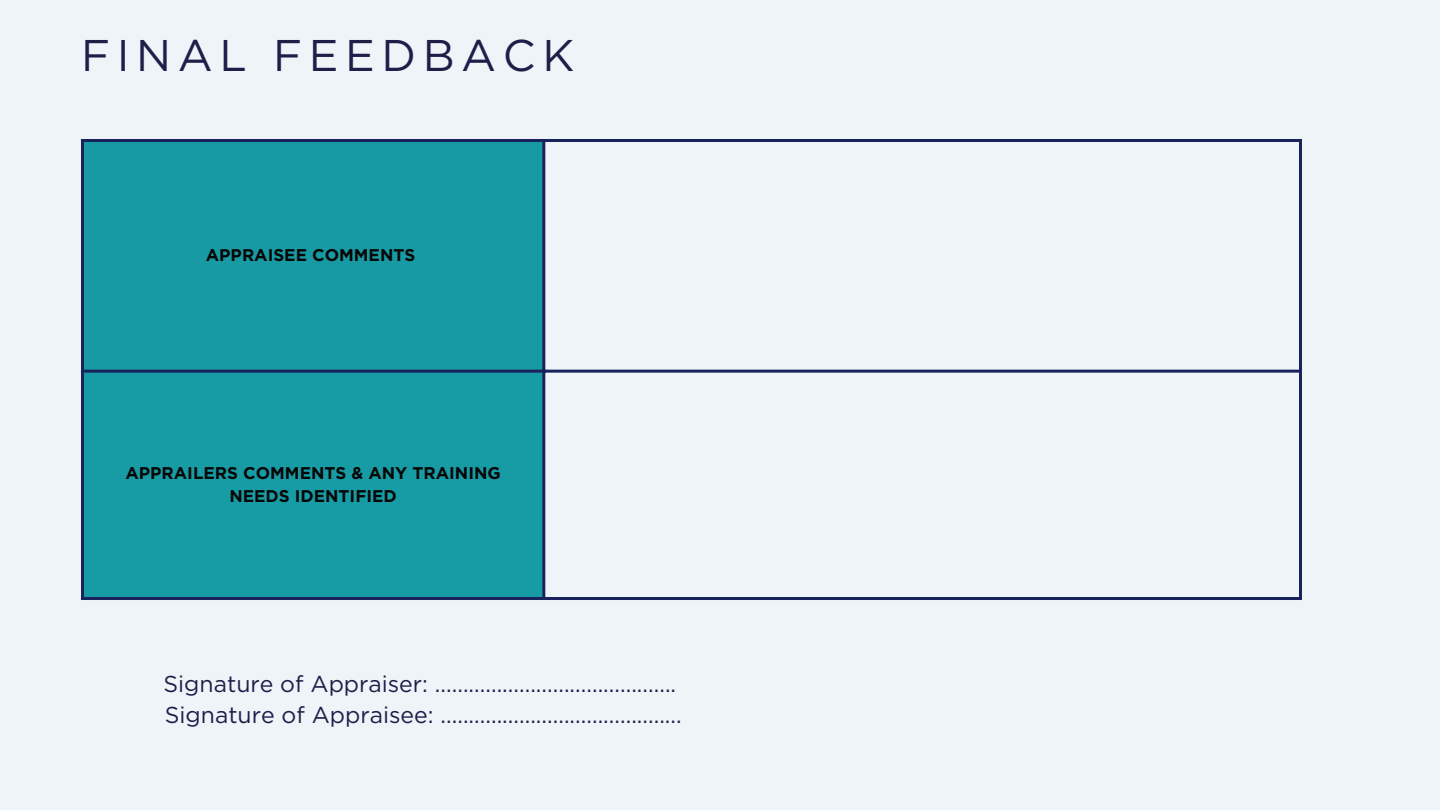
<style>
.page{position:relative;width:1440px;height:810px;background:#eff4f8}
.page>*{position:absolute;margin:0;border:0;box-sizing:border-box;transform-origin:0 0}
.t1{font:44.3px "Gotham";letter-spacing:.15em;color:#1e1e49}
.t2{font:23px "Gotham";color:#1e1e49}
.t3{font:700 17px/23.2px "Gotham";color:#000;text-align:center}
</style>
<div class="page">
<div style="left:82px;top:140px;width:462px;height:231px;background:#1198a1"></div>
<div style="left:82px;top:371px;width:462px;height:228px;background:#119aa3"></div>
<hr style="left:81px;top:142px;width:3px;height:455px;background:#131c57">
<hr style="left:542px;top:142px;width:3px;height:455px;background:#131c57">
<hr style="left:1299px;top:142px;width:3px;height:455px;background:#131c57">
<hr style="left:81px;top:139px;width:1221px;height:3px;background:#131c57">
<hr style="left:81px;top:370px;width:1221px;height:3px;background:#131c57">
<hr style="left:81px;top:597px;width:1221px;height:3px;background:#131c57">
<p class="t1" style="left:81px;top:29px;width:495px">FINAL FEEDBACK</p>
<p class="t3" style="left:206px;top:244px;width:211px">APPRAISEE COMMENTS</p>
<p class="t3" style="left:125px;top:461px;width:377px">APPRAILERS COMMENTS &amp; ANY TRAINING<br>NEEDS IDENTIFIED</p>
<p class="t2" style="left:164px;top:669px;width:514px">Signature of Appraiser: ...........................................</p>
<p class="t2" style="left:165px;top:701px;width:518px">Signature of Appraisee: ...........................................</p>
</div>
